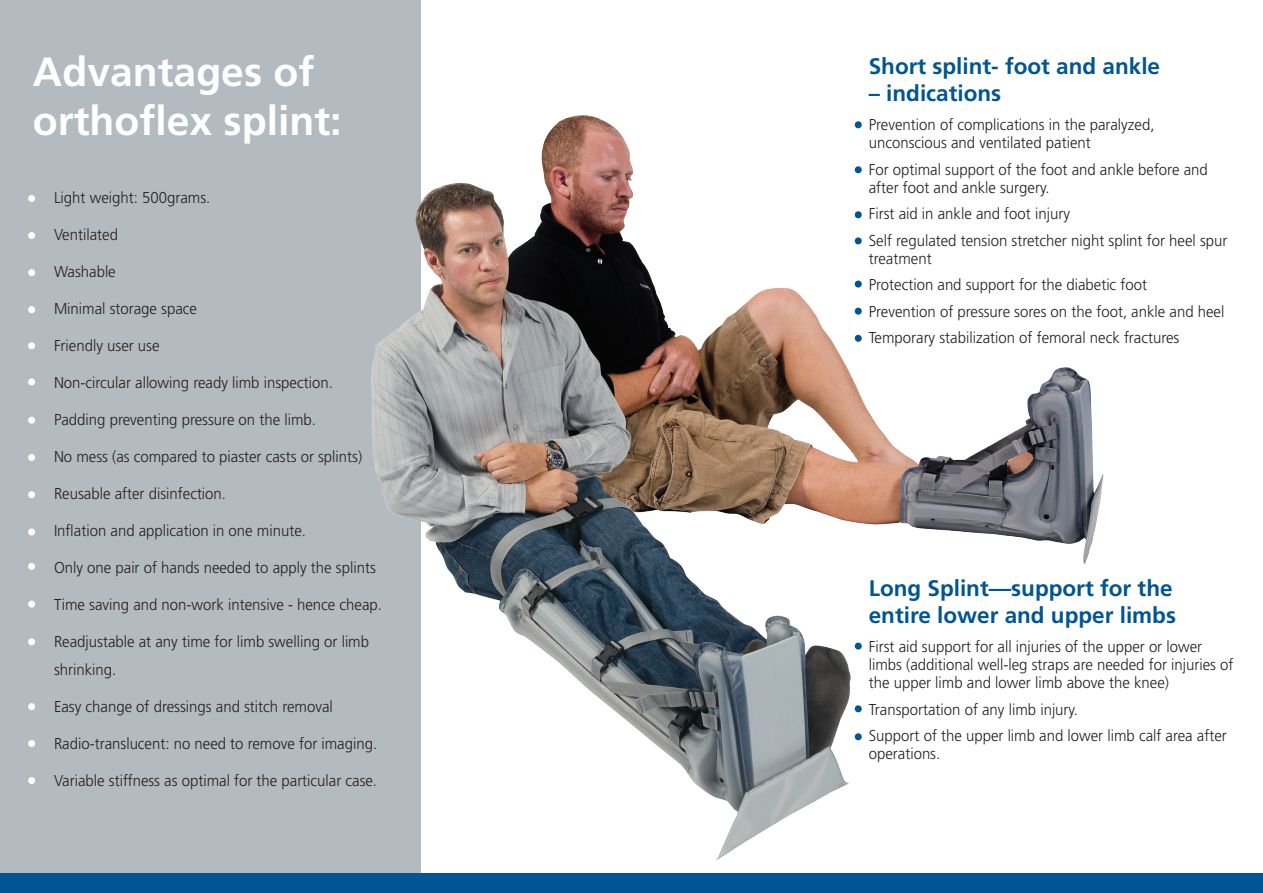
<style>
.page{position:relative;width:1263px;height:893px;background:#fff}
.page>*{position:absolute;margin:0;border:0;box-sizing:border-box;transform-origin:0 0}
.t1{font:700 40.8px/49.1px "Frutiger";color:#fff}
.t2{font:700 22.5px/27px "Frutiger";color:#005592}
.t3{font:300 15.75px/26.5px "Frutiger";color:#231f20;scale:.95 1}
</style>
<div class="page">
<div style="left:0;top:0;width:421px;height:893px;background:#b3bac0"></div>
<div style="left:0;top:873px;width:1263px;height:20px;background:#005592"></div>
<div style="left:28px;top:703px;width:7px;height:7px;background:#fff;border-radius:50%"></div>
<div style="left:28px;top:740px;width:7px;height:7px;background:#fff;border-radius:50%"></div>
<div style="left:28px;top:777px;width:7px;height:7px;background:#fff;border-radius:50%"></div>
<img style="left:542px;top:115px;width:562px;height:449px">
<img style="left:371px;top:149px;width:542px;height:711px">
<div style="left:28px;top:195px;width:7px;height:7px;background:#fff;border-radius:50%"></div>
<div style="left:28px;top:232px;width:7px;height:7px;background:#fff;border-radius:50%"></div>
<div style="left:28px;top:269px;width:7px;height:7px;background:#fff;border-radius:50%"></div>
<div style="left:28px;top:306px;width:7px;height:7px;background:#fff;border-radius:50%"></div>
<div style="left:28px;top:342px;width:7px;height:7px;background:#fff;border-radius:50%"></div>
<div style="left:28px;top:378px;width:7px;height:7px;background:#fff;border-radius:50%"></div>
<div style="left:28px;top:417px;width:7px;height:7px;background:#fff;border-radius:50%"></div>
<div style="left:28px;top:454px;width:7px;height:7px;background:#fff;border-radius:50%"></div>
<div style="left:28px;top:491px;width:7px;height:7px;background:#fff;border-radius:50%"></div>
<div style="left:28px;top:528px;width:7px;height:7px;background:#fff;border-radius:50%"></div>
<div style="left:28px;top:563px;width:7px;height:7px;background:#fff;border-radius:50%"></div>
<div style="left:28px;top:601px;width:7px;height:7px;background:#fff;border-radius:50%"></div>
<div style="left:28px;top:638px;width:7px;height:7px;background:#fff;border-radius:50%"></div>
<div style="left:855px;top:121px;width:7px;height:7px;background:#005592;border-radius:50%"></div>
<div style="left:855px;top:166px;width:7px;height:7px;background:#005592;border-radius:50%"></div>
<div style="left:855px;top:211px;width:7px;height:7px;background:#005592;border-radius:50%"></div>
<div style="left:855px;top:237px;width:7px;height:7px;background:#005592;border-radius:50%"></div>
<div style="left:855px;top:281px;width:7px;height:7px;background:#005592;border-radius:50%"></div>
<div style="left:855px;top:308px;width:7px;height:7px;background:#005592;border-radius:50%"></div>
<div style="left:855px;top:335px;width:7px;height:7px;background:#005592;border-radius:50%"></div>
<div style="left:855px;top:643px;width:7px;height:7px;background:#005592;border-radius:50%"></div>
<div style="left:855px;top:705px;width:7px;height:7px;background:#005592;border-radius:50%"></div>
<div style="left:855px;top:733px;width:7px;height:7px;background:#005592;border-radius:50%"></div>
<h1 class="t1" style="left:33px;top:47px;width:310px">Advantages of orthoflex splint:</h1>
<p class="t3" style="left:54px;top:184px;width:166px">Light weight: 500grams.</p>
<p class="t3" style="left:54px;top:221px;width:69px">Ventilated</p>
<p class="t3" style="left:54px;top:258px;width:67px">Washable</p>
<p class="t3" style="left:54px;top:295px;width:152px">Minimal storage space</p>
<p class="t3" style="left:54px;top:332px;width:113px">Friendly user use</p>
<p class="t3" style="left:54px;top:369px;width:295px">Non-circular allowing ready limb inspection.</p>
<p class="t3" style="left:54px;top:406px;width:277px">Padding preventing pressure on the limb.</p>
<p class="t3" style="left:54px;top:443px;width:326px">No mess (as compared to piaster casts or splints(</p>
<p class="t3" style="left:54px;top:480px;width:183px">Reusable after disinfection.</p>
<p class="t3" style="left:54px;top:517px;width:267px">Inflation and application in one minute.</p>
<p class="t3" style="left:54px;top:554px;width:340px">Only one pair of hands needed to apply the splints</p>
<p class="t3" style="left:54px;top:591px;width:347px">Time saving and non-work intensive - hence cheap.</p>
<p class="t3" style="left:54px;top:627px;width:333px;line-height:28.5px">Readjustable at any time for limb swelling or limb shrinking.</p>
<p class="t3" style="left:54px;top:693px;width:295px">Easy change of dressings and stitch removal</p>
<p class="t3" style="left:54px;top:730px;width:342px">Radio-translucent: no need to remove for imaging.</p>
<p class="t3" style="left:54px;top:767px;width:342px">Variable stiffness as optimal for the particular case.</p>
<h2 class="t2" style="left:869px;top:52px;width:293px">Short splint- foot and ankle</h2>
<h2 class="t2" style="left:869px;top:79px;width:134px">– indications</h2>
<p class="t3" style="left:869px;top:116px;width:302px;line-height:18px">Prevention of complications in the paralyzed, unconscious and ventilated patient</p>
<p class="t3" style="left:869px;top:160px;width:358px;line-height:18px">For optimal support of the foot and ankle before and after foot and ankle surgery.</p>
<p class="t3" style="left:869px;top:200px;width:379px">First aid in ankle and foot injury<br>Self regulated tension stretcher night splint for heel spur</p>
<p class="t3" style="left:869px;top:245px;width:376px">treatment<br>Protection and support for the diabetic foot<br>Prevention of pressure sores on the foot, ankle and heel Temporary stabilization of femoral neck fractures</p>
<h2 class="t2" style="left:869px;top:574px;width:309px">Long Splint—support for the entire lower and upper limbs</h2>
<p class="t3" style="left:869px;top:638px;width:385px;line-height:18px">First aid support for all injuries of the upper or lower limbs (additional well-leg straps are needed for injuries of the upper limb and lower limb above the knee(</p>
<p class="t3" style="left:869px;top:696px;width:378px">Transportation of any limb injury.<br>Support of the upper limb and lower limb calf area after</p>
<p class="t3" style="left:869px;top:740px;width:77px">operations.</p>
</div>
